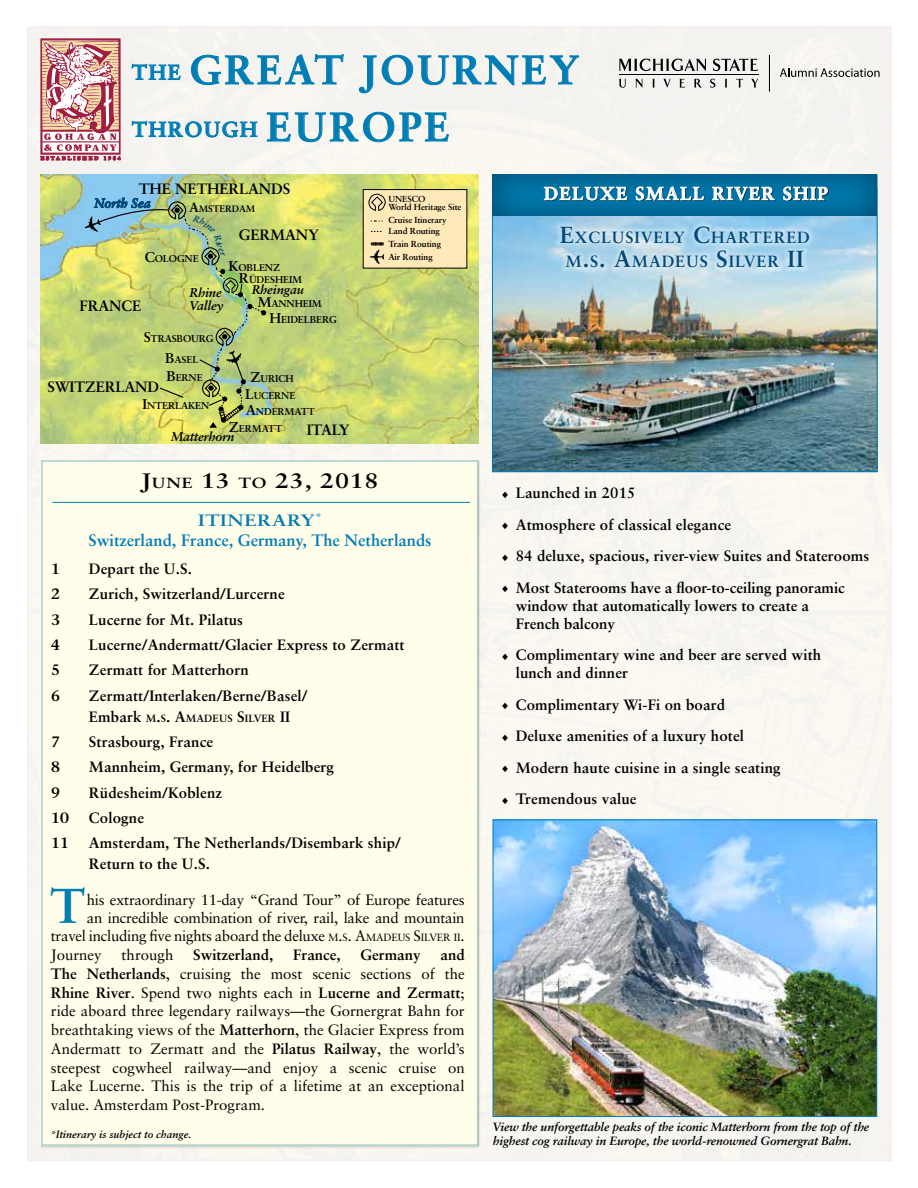
<style>
.page{position:relative;width:918px;height:1188px;background:#fff}
.page>*{position:absolute;margin:0;border:0;box-sizing:border-box;transform-origin:0 0}
.t1{font:700 48.9px "Sabon";color:#007db4}
.t2{font:700 40.5px "Sabon";letter-spacing:.08em;color:#007db4}
.t3{font:700 21px "Sabon";letter-spacing:.03em;color:#000;scale:1.2 1}
.t4{font:700 21px "Sabon";color:#007db4}
.t5{font:700 18px "Sabon";letter-spacing:.09em;color:#fff}
.t6{font:700 16.5px "Sabon";color:#007db4}
.t7{font:700 16.5px "Sabon";color:#007db4;scale:1.2 1}
.t8{font:700 16.35px/24.8px "Sabon";letter-spacing:.055em;color:#004877;text-align:center}
.t9{font:700 15px/18px "Sabon";letter-spacing:.01em;color:#000}
.t10{font:15px/18.8px "Sabon";letter-spacing:-.02em;color:#000;text-align:justify}
.t11{font:700 15px "Sabon";letter-spacing:-.01em;color:#000}
.t12{font:15px "Sabon";color:#000}
.t13{font:600 15px "Stone Serif";color:#000}
.t14{font:italic 700 12.75px/12.8px "Sabon";letter-spacing:-.01em;color:#000}
.t15{font:italic 700 12.75px "Sabon";color:#004877}
.t16{font:italic 700 12px/14.4px "Sabon";letter-spacing:-.01em;color:#000}
.t17{font:italic 700 10.5px "Sabon";color:#000}
.t18{font:700 10.5px "Sabon";letter-spacing:.015em;color:#000}
.t19{font:700 9.9px/16px "Sabon";letter-spacing:-.015em;color:#000}
.t20{font:700 9.6px "Sabon";color:#007db4;scale:1.2 1}
.t21{font:700 9.45px "Sabon";letter-spacing:-.015em;color:#000}
.t22{font:700 8.7px/13.2px "Sabon";letter-spacing:-.01em;color:#000}
.s1{font-size:21px}
.s2{font-size:13.5px}
.s3{font-size:14.25px}
.s4{font-size:14.7px}
.s5{font-size:15px}
.s6{font-size:10.5px}
.s7{font-style:inherit}
.s8{font-weight:700}
.s9{font-size:23.25px}
</style>
<div class="page">
<div style="left:30px;top:29px;width:859px;height:1129px;background:#f9f7f1"></div>
<img style="left:41px;top:428px;width:437px;height:15px">
<svg style="left:494px;top:428px;width:381px;height:42px"></svg>
<img style="left:495px;top:822px;width:380px;height:293px">
<div style="left:493px;top:820px;width:384px;height:297px;border:1px solid #007db4"></div>
<div style="left:41px;top:460px;width:437px;height:686px;background:#fffde9"></div>
<hr style="left:52px;top:502px;width:418px;height:1px;background:#007db4">
<img style="left:40px;top:38px;width:840px;height:390px">
<h2 class="t2" style="left:132px;top:45px;width:124px"><span class="s1">the</span> Great</h2>
<h2 class="t2" style="left:362px;top:45px;width:53px">Journey</h2>
<h3 class="t4" style="left:132px;top:116px;width:36px">Through</h3>
<h2 class="t2" style="left:267px;top:102px;width:62px">Euro</h2>
<h2 class="t2" style="left:399px;top:102px;width:45px">pe</h2>
<p class="t9" style="left:139px;top:180px;width:60px">The Netherlands</p>
<p class="t15" style="left:94px;top:195px;width:58px">North Sea</p>
<p class="t21" style="left:189px;top:203px;width:67px"><span class="s2">A</span>MSTERDAM</p>
<p class="t11" style="left:239px;top:225px;width:81px">GERMANY</p>
<p class="t19" style="left:145px;top:250px;width:56px"><span class="s3">C</span>OLOGNE</p>
<p class="t19" style="left:228px;top:259px;width:53px"><span class="s3">K</span>OBLENZ</p>
<p class="t14" style="left:252px;top:283px;width:54px">Rheingau</p>
<p class="t19" style="left:257px;top:295px;width:66px"><span class="s3">M</span>ANNHEIM</p>
<p class="t19" style="left:239px;top:271px;width:65px"><span class="s3">R</span>ÜDESHEIM</p>
<p class="t14" style="left:189px;top:286px;width:35px">Rhine<br>Valley</p>
<p class="t9" style="left:79px;top:296px;width:63px">FRANCE</p>
<p class="t19" style="left:270px;top:311px;width:69px"><span class="s3">H</span>EIDELBERG</p>
<p class="t19" style="left:144px;top:330px;width:71px"><span class="s3">S</span>TRASBOURG</p>
<p class="t19" style="left:165px;top:351px;width:35px"><span class="s3">B</span>ASEL</p>
<p class="t19" style="left:166px;top:370px;width:38px"><span class="s3">B</span>ERNE</p>
<p class="t11" style="left:47px;top:378px;width:113px">SWITZERLAND</p>
<p class="t19" style="left:143px;top:397px;width:68px"><span class="s3">I</span>NTERLAKEN</p>
<p class="t19" style="left:250px;top:370px;width:37px"><span class="s3">Z</span>URICH</p>
<p class="t19" style="left:245px;top:387px;width:71px"><span class="s3">L</span>UCERNE<br><span class="s3">A</span>NDERMATT</p>
<p class="t19" style="left:229px;top:421px;width:55px"><span class="s3">Z</span>ERMATT</p>
<p class="t9" style="left:307px;top:420px;width:45px">ITALY</p>
<p class="t14" style="left:171px;top:430px;width:65px">Matterhorn</p>
<p class="t22" style="left:388px;top:192px;width:39px">UNESCO</p>
<p class="t22" style="left:388px;top:201px;width:75px">World Heritage Site</p>
<p class="t22" style="left:388px;top:213px;width:60px">Cruise Itinerary</p>
<p class="t22" style="left:388px;top:250px;width:46px">Air Routing</p>
<p class="t22" style="left:388px;top:224px;width:54px">Land Routing<br>Train Routing</p>
<h3 class="t3" style="left:141px;top:468px;width:199px">J<span class="s4">UNE</span> 13 <span class="s4">TO</span> 23, 2018</h3>
<p class="t7" style="left:198px;top:510px;width:19px">Itinerary</p>
<p class="t20" style="left:315px;top:511px;width:7px">*</p>
<p class="t6" style="left:88px;top:530px;width:345px">Switzerland, France, Germany, The Netherlands</p>
<p class="t13" style="left:51px;top:560px;width:10px">1</p>
<p class="t9" style="left:89px;top:560px;width:104px">Depart the U.S.</p>
<p class="t13" style="left:51px;top:585px;width:10px">2</p>
<p class="t9" style="left:89px;top:585px;width:197px">Zurich, Switzerland/Lurcerne</p>
<p class="t13" style="left:51px;top:610px;width:10px">3</p>
<p class="t9" style="left:89px;top:610px;width:156px">Lucerne for Mt. Pilatus</p>
<p class="t13" style="left:51px;top:636px;width:10px">4</p>
<p class="t9" style="left:89px;top:635px;width:317px">Lucerne/Andermatt/Glacier Express to Zermatt</p>
<p class="t13" style="left:51px;top:661px;width:10px">5</p>
<p class="t9" style="left:89px;top:661px;width:161px">Zermatt for Matterhorn</p>
<p class="t13" style="left:51px;top:686px;width:10px">6</p>
<p class="t9" style="left:89px;top:686px;width:220px">Zermatt/Interlaken/Berne/Basel/</p>
<p class="t18" style="left:89px;top:711px;width:197px"><span class="s5">Embark</span> M<span class="s5">.</span>S<span class="s5">. A</span>MADEUS <span class="s5">S</span>ILVER <span class="s5">II</span></p>
<p class="t13" style="left:51px;top:733px;width:10px">7</p>
<p class="t9" style="left:89px;top:732px;width:126px">Strasbourg, France</p>
<p class="t13" style="left:51px;top:758px;width:10px">8</p>
<p class="t9" style="left:89px;top:758px;width:247px">Mannheim, Germany, for Heidelberg</p>
<p class="t13" style="left:51px;top:783px;width:10px">9</p>
<p class="t9" style="left:89px;top:783px;width:135px">Rüdesheim/Koblenz</p>
<p class="t13" style="left:51px;top:808px;width:19px">10</p>
<p class="t9" style="left:89px;top:808px;width:57px">Cologne</p>
<p class="t13" style="left:51px;top:834px;width:19px">11</p>
<p class="t9" style="left:89px;top:832px;width:314px;line-height:21px">Amsterdam, The Netherlands/Disembark ship/<br>Return to the U.S.</p>
<h1 class="t1" style="left:50px;top:876px;width:37px">T</h1>
<p class="t10" style="left:87px;top:891px;width:379px">his extraordinary 11-day “Grand Tour” of Europe features</p>
<p class="t10" style="left:87px;top:909px;width:379px">an incredible combination of river, rail, lake and mountain</p>
<p class="t10" style="left:51px;top:927px;width:415px">travel including five nights aboard the deluxe <span class="s6">M</span><span class="s7">.</span><span class="s6">S</span><span class="s7">. A</span><span class="s6">MADEUS</span> <span class="s7">S</span><span class="s6">ILVER II</span>.</p>
<p class="t12" style="left:51px;top:946px;width:52px">Journey</p>
<p class="t12" style="left:122px;top:946px;width:53px">through</p>
<p class="t9" style="left:193px;top:945px;width:82px">Switzerland,</p>
<p class="t9" style="left:293px;top:945px;width:49px">France,</p>
<p class="t9" style="left:361px;top:945px;width:61px">Germany</p>
<p class="t10" style="left:51px;top:945px;width:415px;text-indent:390px"><span class="s8">and The Netherlands</span>, cruising the most scenic sections of the <span class="s8">Rhine River</span>. Spend two nights each in <span class="s8">Lucerne and Zermatt</span>; ride aboard three legendary railways—the Gornergrat Bahn for breathtaking views of the <span class="s8">Matterhorn</span>, the Glacier Express from Andermatt to Zermatt and the <span class="s8">Pilatus Railway</span>, the world’s steepest cogwheel railway—and enjoy a scenic cruise on Lake Lucerne. This is the trip of a lifetime at an exceptional value. Amsterdam Post-Program.</p>
<p class="t17" style="left:51px;top:1128px;width:142px">*Itinerary is subject to change.</p>
<p class="t5" style="left:544px;top:182px;width:30px">Delu</p>
<p class="t5" style="left:601px;top:182px;width:61px">xe Small</p>
<p class="t5" style="left:712px;top:182px;width:117px">River Ship</p>
<p class="t8" style="left:560px;top:224px;width:252px"><span class="s9">E</span>XCLUSIVELY <span class="s9">C</span>HARTERED<br>M<span class="s9">.</span>S<span class="s9">. A</span>MADEUS <span class="s9">S</span>ILVER <span class="s9">II</span></p>
<p class="t9" style="left:502px;top:484px;width:135px">◆ Launched in 2015</p>
<p class="t9" style="left:502px;top:515px;width:230px">◆ Atmosphere of classical elegance</p>
<p class="t9" style="left:502px;top:547px;width:369px">◆ 84 deluxe, spacious, river-view Suites and Staterooms</p>
<p class="t9" style="left:516px;top:578px;width:331px;text-indent:-13px">◆ Most Staterooms have a floor-to-ceiling panoramic window that automatically lowers to create a<br>French balcony</p>
<p class="t9" style="left:516px;top:646px;width:307px;text-indent:-13px">◆ Complimentary wine and beer are served with lunch and dinner</p>
<p class="t9" style="left:502px;top:695px;width:224px">◆ Complimentary Wi-Fi on board</p>
<p class="t9" style="left:502px;top:727px;width:243px">◆ Deluxe amenities of a luxury hotel</p>
<p class="t9" style="left:502px;top:758px;width:280px">◆ Modern haute cuisine in a single seating</p>
<p class="t9" style="left:502px;top:790px;width:136px">◆ Tremendous value</p>
<p class="t16" style="left:493px;top:1119px;width:378px">View the unforgettable peaks of the iconic Matterhorn from the top of the highest cog railway in Europe, the world-renowned Gornergrat Bahn.</p>
</div>
